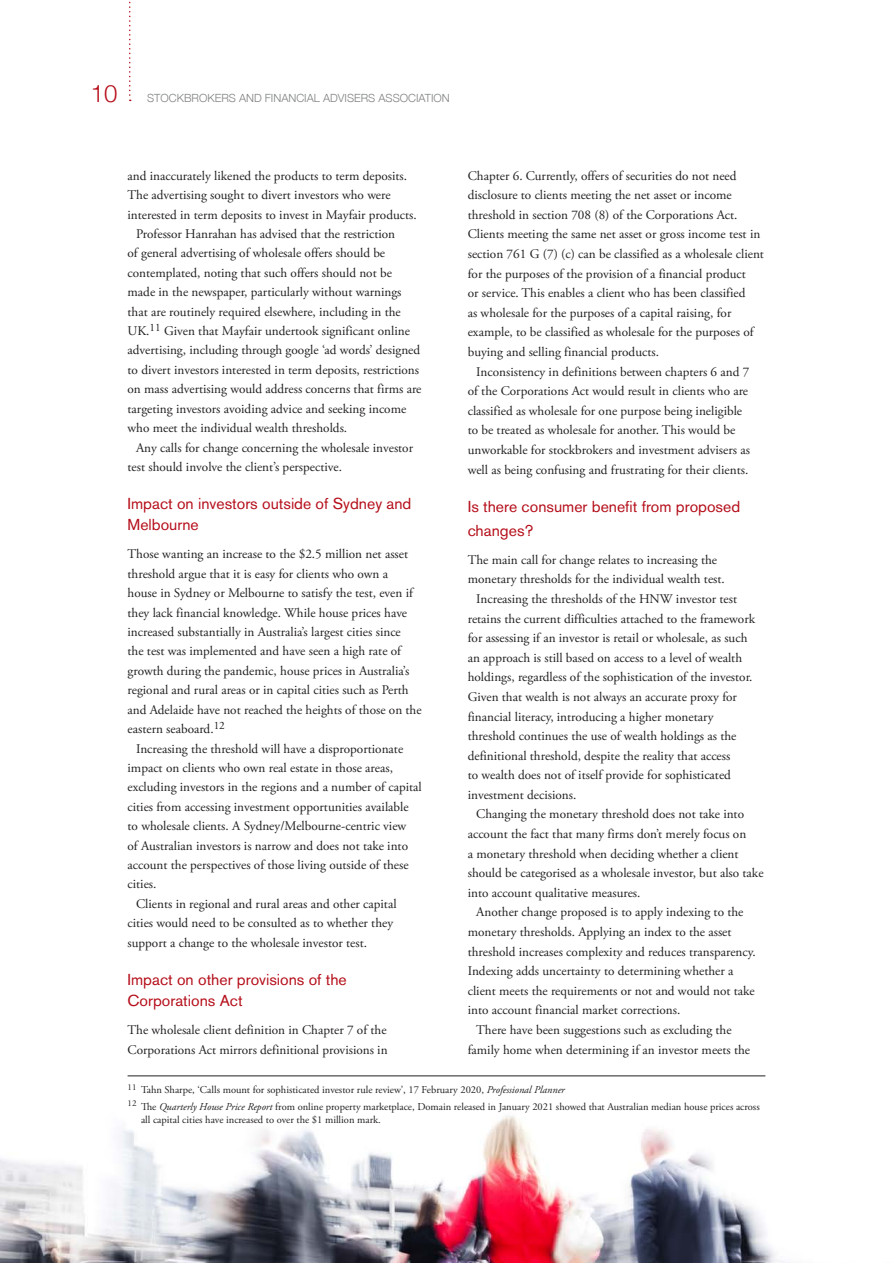
<style>
.page{position:relative;width:893px;height:1263px;background:#fff}
.page>*{position:absolute;margin:0;border:0;box-sizing:border-box;transform-origin:0 0}
.Heading2{font:15.75px/21.1px "Akzidenz Grotesk BE";color:#b50e1a}
.body_copy{font:13.2px/19.6px "Adobe Garamond Pro";color:#231f20}
.t1{font:300 11.25px "Helvetica Neue";color:#7e8083}
.Heading1{font:10.5px/12.6px "Adobe Garamond Pro";color:#231f20}
.s1{font-size:24px;color:#b50e1a}
.s2{font-style:italic}
</style>
<div class="page">
<img style="left:0;top:1075px;width:785px;height:188px">
<svg style="left:129px;top:1px;width:2px;height:100px"></svg>
<hr style="left:128px;top:1075px;width:637px;height:1px;background:#231f20">
<p class="t1" style="left:91px;top:89px;width:360px"><span class="s1">10</span> STOCKBROKERS AND FINANCIAL ADVISERS ASSOCIATION</p>
<p class="body_copy" style="left:128px;top:166px;width:291px">and inaccurately likened the products to term deposits.<br>The advertising sought to divert investors who were interested in term deposits to invest in Mayfair products.</p>
<p class="body_copy" style="left:128px;top:225px;width:295px;text-indent:9px">Professor Hanrahan has advised that the restriction<br>of general advertising of wholesale offers should be contemplated, noting that such offers should not be made in the newspaper, particularly without warnings that are routinely required elsewhere, including in the UK.<sup>11</sup> Given that Mayfair undertook significant online advertising, including through google ‘ad words’ designed to divert investors interested in term deposits, restrictions on mass advertising would address concerns that firms are targeting investors avoiding advice and seeking income who meet the individual wealth thresholds.</p>
<p class="body_copy" style="left:128px;top:438px;width:287px;text-indent:9px">Any calls for change concerning the wholesale investor test should involve the client’s perspective.</p>
<p class="Heading2" style="left:128px;top:493px;width:285px">Impact on investors outside of Sydney and<br>Melbourne</p>
<p class="body_copy" style="left:128px;top:545px;width:296px">Those wanting an increase to the $2.5 million net asset threshold argue that it is easy for clients who own a<br>house in Sydney or Melbourne to satisfy the test, even if they lack financial knowledge. While house prices have increased substantially in Australia’s largest cities since<br>the test was implemented and have seen a high rate of growth during the pandemic, house prices in Australia’s regional and rural areas or in capital cities such as Perth and Adelaide have not reached the heights of those on the eastern seaboard.<sup>12</sup></p>
<p class="body_copy" style="left:128px;top:739px;width:296px;text-indent:9px">Increasing the threshold will have a disproportionate impact on clients who own real estate in those areas, excluding investors in the regions and a number of capital cities from accessing investment opportunities available to wholesale clients. A Sydney/Melbourne-centric view<br>of Australian investors is narrow and does not take into account the perspectives of those living outside of these cities.</p>
<p class="body_copy" style="left:128px;top:894px;width:271px;text-indent:9px">Clients in regional and rural areas and other capital cities would need to be consulted as to whether they support a change to the wholesale investor test.</p>
<p class="Heading2" style="left:128px;top:969px;width:221px">Impact on other provisions of the<br>Corporations Act</p>
<p class="body_copy" style="left:128px;top:1021px;width:262px">The wholesale client definition in Chapter 7 of the<br>Corporations Act mirrors definitional provisions in</p>
<p class="body_copy" style="left:468px;top:166px;width:298px">Chapter 6. Currently, offers of securities do not need disclosure to clients meeting the net asset or income threshold in section 708 (8) of the Corporations Act.<br>Clients meeting the same net asset or gross income test in section 761 G (7) (c) can be classified as a wholesale client for the purposes of the provision of a financial product<br>or service. This enables a client who has been classified<br>as wholesale for the purposes of a capital raising, for example, to be classified as wholesale for the purposes of buying and selling financial products.</p>
<p class="body_copy" style="left:468px;top:362px;width:284px;text-indent:9px">Inconsistency in definitions between chapters 6 and 7 of the Corporations Act would result in clients who are classified as wholesale for one purpose being ineligible to be treated as wholesale for another. This would be unworkable for stockbrokers and investment advisers as well as being confusing and frustrating for their clients.</p>
<p class="Heading2" style="left:468px;top:494px;width:274px;line-height:23.9px">Is there consumer benefit from proposed changes?</p>
<p class="body_copy" style="left:468px;top:550px;width:259px">The main call for change relates to increasing the monetary thresholds for the individual wealth test.</p>
<p class="body_copy" style="left:468px;top:589px;width:289px;text-indent:9px">Increasing the thresholds of the HNW investor test retains the current difficulties attached to the framework for assessing if an investor is retail or wholesale, as such an approach is still based on access to a level of wealth holdings, regardless of the sophistication of the investor.<br>Given that wealth is not always an accurate proxy for financial literacy, introducing a higher monetary threshold continues the use of wealth holdings as the definitional threshold, despite the reality that access<br>to wealth does not of itself provide for sophisticated investment decisions.</p>
<p class="body_copy" style="left:468px;top:805px;width:297px;text-indent:9px">Changing the monetary threshold does not take into account the fact that many firms don’t merely focus on<br>a monetary threshold when deciding whether a client should be categorised as a wholesale investor, but also take into account qualitative measures.</p>
<p class="body_copy" style="left:468px;top:903px;width:289px;text-indent:9px">Another change proposed is to apply indexing to the monetary thresholds. Applying an index to the asset threshold increases complexity and reduces transparency.<br>Indexing adds uncertainty to determining whether a client meets the requirements or not and would not take into account financial market corrections.</p>
<p class="body_copy" style="left:468px;top:1020px;width:284px;text-indent:9px">There have been suggestions such as excluding the family home when determining if an investor meets the</p>
<p class="Heading1" style="left:128px;top:1084px;width:439px"><sup>11</sup> Tahn Sharpe, ‘Calls mount for sophisticated investor rule review’, 17 February 2020, <span class="s2">Professional Planner</span></p>
<p class="Heading1" style="left:141px;top:1101px;width:620px;text-indent:-13px"><sup>12</sup> The <span class="s2">Quarterly House Price Report</span> from online property marketplace, Domain released in January 2021 showed that Australian median house prices across all capital cities have increased to over the $1 million mark.</p>
</div>
